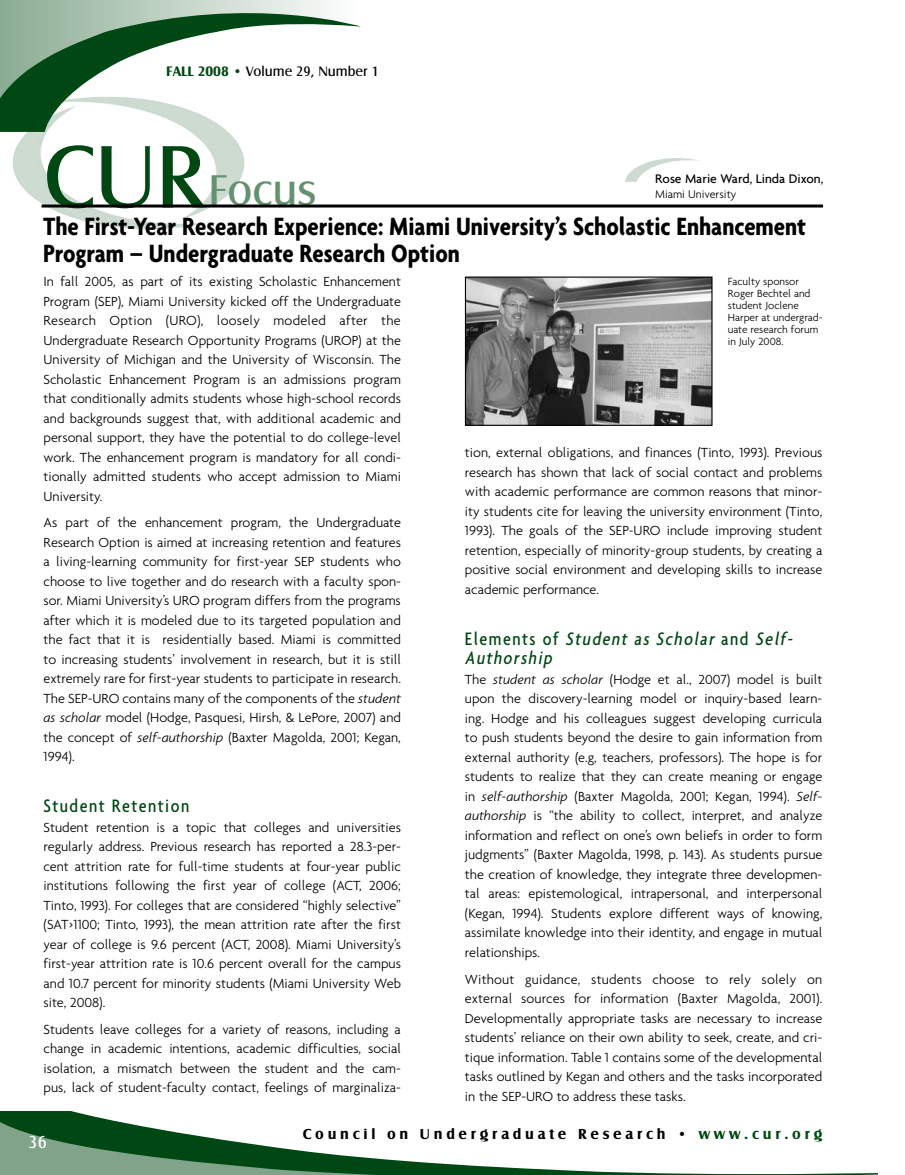
<style>
.page{position:relative;width:905px;height:1175px;background:#fff}
.page>*{position:absolute;margin:0;border:0;box-sizing:border-box;transform-origin:0 0}
.t1{font:44.55px "Castle EF";color:#669171}
.t2{font:700 condensed 27px/27px "Agenda";color:#000}
.t3{font:italic 500 condensed 19.5px/19.5px "Agenda";color:#004813}
.t4{font:500 condensed 19.5px "Agenda";letter-spacing:.075em;color:#004813}
.t5{font:18px "Castle EF";color:#fff}
.t6{font:700 15px "Castle EF";letter-spacing:.25em;color:#000}
.t7{font:300 14.25px/19.5px "Agenda";color:#000;text-align:justify}
.t8{font:14.25px "Castle EF";color:#000}
.t9{font:500 13.5px "Agenda";color:#000}
.t10{font:300 12px "Agenda";color:#000}
.t11{font:300 11.25px/12px "Agenda";color:#000}
.s1{font-weight:700;color:#004813}
.s2{font-size:91.8px;color:#004813}
.s3{font-style:italic}
.s4{font-style:normal}
.s5{color:#004813}
</style>
<div class="page">
<svg style="left:0;top:0;width:361px;height:132px"></svg>
<svg style="left:0;top:1111px;width:878px;height:63px"></svg>
<hr style="left:42px;top:204px;width:781px;height:3px;background:#000">
<svg style="left:625px;top:158px;width:74px;height:24px"></svg>
<img style="left:467px;top:278px;width:243px;height:146px">
<div style="left:465px;top:276px;width:247px;height:150px;border:1px solid #000"></div>
<p class="t8" style="left:166px;top:64px;width:214px"><span class="s1">Fall 2008 •</span> Volume 29, Number 1</p>
<h1 class="t1" style="left:43px;top:165px;width:274px"><span class="s2">CUR</span>Focus</h1>
<p class="t9" style="left:655px;top:171px;width:170px">Rose Marie Ward, Linda Dixon,</p>
<p class="t10" style="left:655px;top:187px;width:83px">Miami University</p>
<h2 class="t2" style="left:43px;top:212px;width:764px">The First-Year Research Experience: Miami University’s Scholastic Enhancement<br>Program – Undergraduate Research Option</h2>
<p class="t7" style="left:44px;top:271px;width:359px">In fall 2005, as part of its existing Scholastic Enhancement Program (SEP), Miami University kicked off the Undergraduate Research Option (URO), loosely modeled after the Undergraduate Research Opportunity Programs (UROP) at the University of Michigan and the University of Wisconsin. The Scholastic Enhancement Program is an admissions program that conditionally admits students whose high-school records and backgrounds suggest that, with additional academic and personal support, they have the potential to do college-level work. The enhancement program is mandatory for all condi&shy;tionally admitted students who accept admission to Miami University.</p>
<p class="t7" style="left:44px;top:512px;width:359px">As part of the enhancement program, the Undergraduate Research Option is aimed at increasing retention and features a living-learning community for first-year SEP students who choose to live together and do research with a faculty spon&shy;sor. Miami University’s URO program differs from the programs after which it is modeled due to its targeted population and the fact that it is residentially based. Miami is committed to increasing students’ involvement in research, but it is still extremely rare for first-year students to participate in research.<br>The SEP-URO contains many of the components of the <span class="s3">student as scholar</span> model (Hodge, Pasquesi, Hirsh, &amp; LePore, 2007) and the concept of <span class="s3">self-authorship</span> (Baxter Magolda, 2001; Kegan, 1994).</p>
<h3 class="t4" style="left:44px;top:794px;width:147px">Student Retention</h3>
<p class="t7" style="left:44px;top:817px;width:359px">Student retention is a topic that colleges and universities regularly address. Previous research has reported a 28.3-per&shy;cent attrition rate for full-time students at four-year public institutions following the first year of college (ACT, 2006; Tinto, 1993). For colleges that are considered “highly selective” (SAT&gt;1100; Tinto, 1993), the mean attrition rate after the first year of college is 9.6 percent (ACT, 2008). Miami University’s first-year attrition rate is 10.6 percent overall for the campus and 10.7 percent for minority students (Miami University Web site, 2008).</p>
<p class="t7" style="left:44px;top:1019px;width:359px">Students leave colleges for a variety of reasons, including a change in academic intentions, academic difficulties, social isolation, a mismatch between the student and the cam&shy;pus, lack of student-faculty contact, feelings of marginaliza-</p>
<p class="t11" style="left:727px;top:275px;width:96px">Faculty sponsor<br>Roger Bechtel and student Joclene<br>Harper at undergrad&shy;uate research forum in July 2008.</p>
<p class="t7" style="left:465px;top:443px;width:359px">tion, external obligations, and finances (Tinto, 1993). Previous research has shown that lack of social contact and problems with academic performance are common reasons that minor&shy;ity students cite for leaving the university environment (Tinto, 1993). The goals of the SEP-URO include improving student retention, especially of minority-group students, by creating a positive social environment and developing skills to increase academic performance.</p>
<h3 class="t3" style="left:465px;top:628px;width:332px"><span class="s4">E l e m e n t s o f</span> Student as Scholar <span class="s4">a n d</span> Self-<br>Authorship</h3>
<p class="t7" style="left:465px;top:669px;width:359px">The <span class="s3">student as scholar</span> (Hodge et al., 2007) model is built upon the discovery-learning model or inquiry-based learn&shy;ing. Hodge and his colleagues suggest developing curricula to push students beyond the desire to gain information from external authority (e.g, teachers, professors). The hope is for students to realize that they can create meaning or engage in <span class="s3">self-authorship</span> (Baxter Magolda, 2001; Kegan, 1994). <span class="s3">Self&shy;authorship</span> is “the ability to collect, interpret, and analyze information and reflect on one’s own beliefs in order to form judgments” (Baxter Magolda, 1998, p. 143). As students pursue the creation of knowledge, they integrate three developmen&shy;tal areas: epistemological, intrapersonal, and interpersonal (Kegan, 1994). Students explore different ways of knowing, assimilate knowledge into their identity, and engage in mutual relationships.</p>
<p class="t7" style="left:465px;top:969px;width:359px">Without guidance, students choose to rely solely on external sources for information (Baxter Magolda, 2001).<br>Developmentally appropriate tasks are necessary to increase students’ reliance on their own ability to seek, create, and cri&shy;tique information. Table 1 contains some of the developmental tasks outlined by Kegan and others and the tasks incorporated in the SEP-URO to address these tasks.</p>
<p class="t5" style="left:29px;top:1132px;width:20px">36</p>
<p class="t6" style="left:303px;top:1125px;width:521px">Council on Undergraduate Research • <span class="s5">www.cur.org</span></p>
</div>
